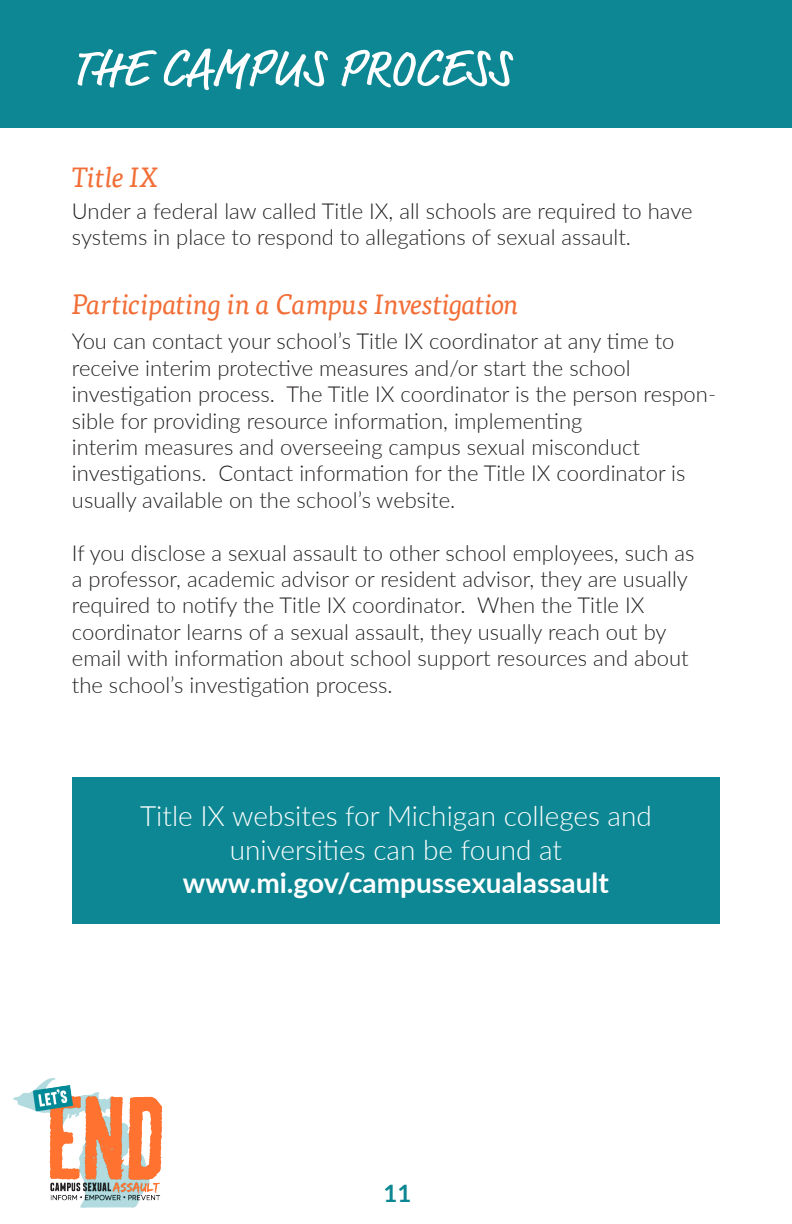
<style>
.page{position:relative;width:792px;height:1224px;background:#fff}
.page>*{position:absolute;margin:0;border:0;box-sizing:border-box;transform-origin:0 0}
.t1{font:52px "Market";color:#fff}
.t2{font:300 28px "Lato";color:#fff}
.t3{font:italic 28px "Tisa Pro";letter-spacing:-.025em;color:#f26e37}
.t4{font:700 28px "Lato";color:#fff}
.t5{font:700 24px "Lato";color:#0d8793}
.t6{font:300 22px "Lato";color:#231f20}
</style>
<div class="page">
<div style="left:0;top:0;width:791px;height:128px;background:#0d8793"></div>
<div style="left:72px;top:777px;width:648px;height:147px;background:#0d8793"></div>
<img style="left:13px;top:1078px;width:150px;height:130px">
<p class="t1" style="left:72px;top:37px;width:440px">THE CAMPUS PROCESS</p>
<h2 class="t3" style="left:72px;top:157px;width:88px">Title IX</h2>
<p class="t6" style="left:72px;top:196px;width:622px">Under a federal law called Title IX, all schools are required to have</p>
<p class="t6" style="left:72px;top:222px;width:561px">systems in place to respond to allegations of sexual assault.</p>
<h2 class="t3" style="left:72px;top:284px;width:449px">Participating in a Campus Investigation</h2>
<p class="t6" style="left:72px;top:326px;width:604px">You can contact your school’s Title IX coordinator at any time to</p>
<p class="t6" style="left:72px;top:352px;width:560px">receive interim protective measures and/or start the school</p>
<p class="t6" style="left:72px;top:379px;width:646px">investigation process. The Title IX coordinator is the person respon-</p>
<p class="t6" style="left:72px;top:405px;width:512px">sible for providing resource information, implementing</p>
<p class="t6" style="left:72px;top:432px;width:570px">interim measures and overseeing campus sexual misconduct</p>
<p class="t6" style="left:72px;top:458px;width:615px">investigations. Contact information for the Title IX coordinator is</p>
<p class="t6" style="left:72px;top:484px;width:385px">usually available on the school’s website.</p>
<p class="t6" style="left:72px;top:537px;width:624px">If you disclose a sexual assault to other school employees, such as</p>
<p class="t6" style="left:72px;top:564px;width:617px">a professor, academic advisor or resident advisor, they are usually</p>
<p class="t6" style="left:72px;top:590px;width:574px">required to notify the Title IX coordinator. When the Title IX</p>
<p class="t6" style="left:72px;top:616px;width:596px">coordinator learns of a sexual assault, they usually reach out by</p>
<p class="t6" style="left:72px;top:643px;width:618px">email with information about school support resources and about</p>
<p class="t6" style="left:72px;top:669px;width:322px">the school’s investigation process.</p>
<h2 class="t2" style="left:140px;top:797px;width:513px">Title IX websites for Michigan colleges and</h2>
<h2 class="t2" style="left:230px;top:830px;width:334px">universities can be found at</h2>
<h2 class="t4" style="left:183px;top:863px;width:428px">www.mi.gov/campussexualassault</h2>
<p class="t5" style="left:383px;top:1176px;width:29px">11</p>
</div>
